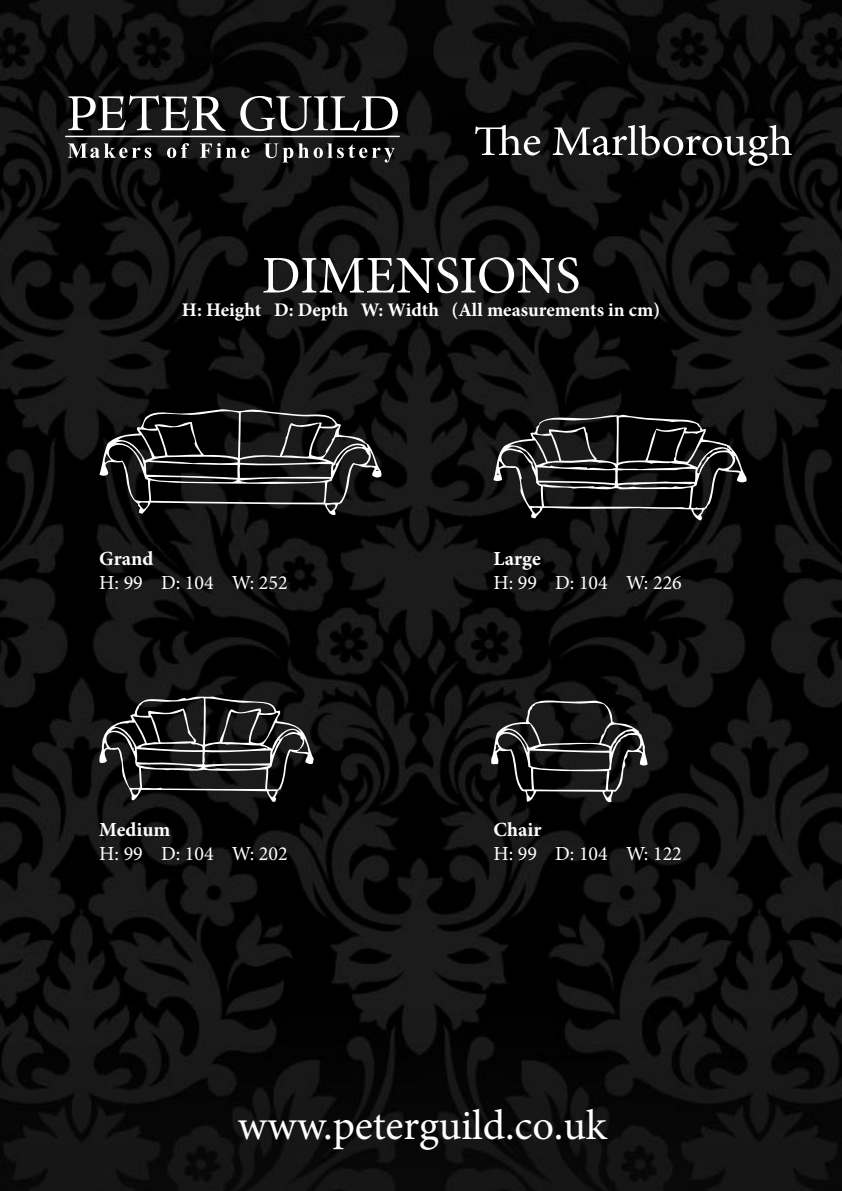
<style>
.page{position:relative;width:842px;height:1191px;background:#fff}
.page>*{position:absolute;margin:0;border:0;box-sizing:border-box;transform-origin:0 0}
.t1{font:53px "Minion Pro";color:#fff}
.t2{font:42.4px "Minion Pro";letter-spacing:-.005em;color:#fff}
.t3{font:20px "Minion Pro";color:#fff}
.t4{font:700 20px "Minion Pro";color:#fff}
.t5{font:700 19.2px "Minion Pro";color:#fff}
</style>
<div class="page">
<img style="left:0;top:0;width:842px;height:1191px">
<svg style="left:68px;top:143px;width:327px;height:19px;background:#3d3d3d"></svg>
<svg style="left:68px;top:95px;width:330px;height:37px"></svg>
<hr style="left:65px;top:136px;width:335px;height:1px;background:#fff">
<svg style="left:475px;top:125px;width:317px;height:41px;background:#3c3c3c"></svg>
<svg style="left:99px;top:407px;width:283px;height:109px;background:#292929"></svg>
<svg style="left:493px;top:413px;width:254px;height:107px;background:#2b2b2b"></svg>
<svg style="left:491px;top:696px;width:157px;height:108px;background:#2b2b2b"></svg>
<svg style="left:99px;top:696px;width:215px;height:106px;background:#313131"></svg>
<h1 class="t1" style="left:262px;top:240px;width:320px">DIMENSIONS</h1>
<p class="t5" style="left:182px;top:296px;width:480px">H: Height D: Depth W: Width (All measurements in cm)</p>
<p class="t4" style="left:99px;top:544px;width:56px">Grand</p>
<p class="t3" style="left:99px;top:569px;width:190px">H: 99 D: 104 W: 252</p>
<p class="t4" style="left:99px;top:816px;width:73px">Medium</p>
<p class="t3" style="left:99px;top:840px;width:190px">H: 99 D: 104 W: 202</p>
<p class="t4" style="left:493px;top:544px;width:49px">Large</p>
<p class="t3" style="left:493px;top:569px;width:190px">H: 99 D: 104 W: 226</p>
<p class="t4" style="left:493px;top:816px;width:49px">Chair</p>
<p class="t3" style="left:493px;top:840px;width:190px">H: 99 D: 104 W: 122</p>
<h2 class="t2" style="left:238px;top:1096px;width:370px">www.peterguild.co.uk</h2>
</div>
